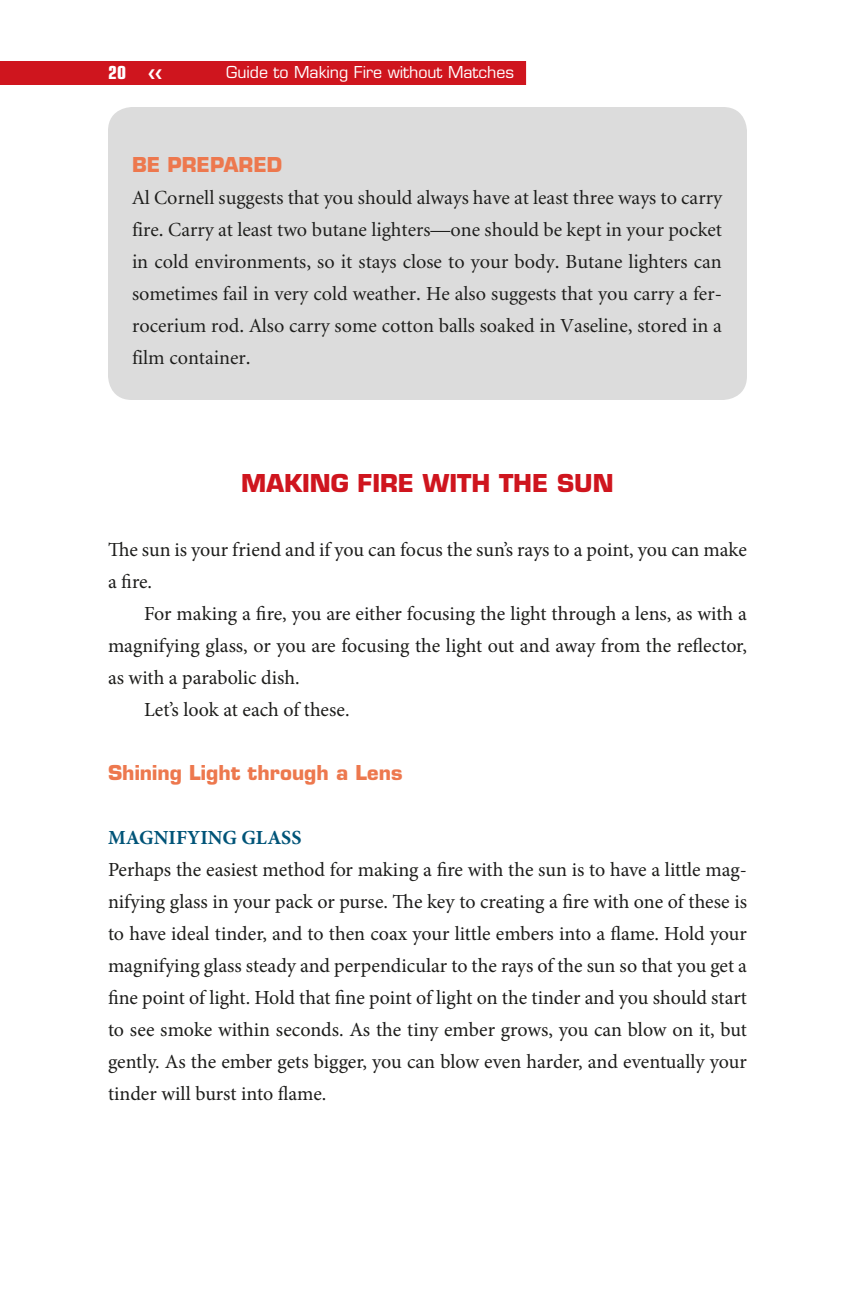
<style>
.page{position:relative;width:864px;height:1296px;background:#fff}
.page>*{position:absolute;margin:0;border:0;box-sizing:border-box;transform-origin:0 0}
.t1{font:700 24px "Eurostile LT Std";color:#cf151e}
.t2{font:20px/32px "Minion Pro";letter-spacing:-.005em;color:#1d1d1b}
.t3{font:20px/32px "Minion";color:#1d1d1b;text-align:justify}
.t4{font:700 20px "Eurostile LT Std";color:#ed784e}
.t5{font:700 20px "Minion Pro";color:#005478}
.t6{font:700 condensed 18px "Eurostile LT Std";color:#fff}
.t7{font:16px "Eurostile LT Std";color:#fff}
</style>
<div class="page">
<div style="left:0;top:61px;width:526px;height:24px;background:#cf151e"></div>
<div style="left:108px;top:107px;width:639px;height:293px;background:#dcdcdc;border-radius:24px"></div>
<p class="t6" style="left:108px;top:62px;width:56px">20 ❮❮</p>
<p class="t7" style="left:226px;top:63px;width:289px">Guide to Making Fire without Matches</p>
<p class="t4" style="left:132px;top:153px;width:152px">BE PREPARED</p>
<p class="t3" style="left:132px;top:183px;width:592px">Al Cornell suggests that you should always have at least three ways to carry fire. Carry at least two butane lighters—one should be kept in your pocket in cold environments, so it stays close to your body. Butane lighters can sometimes fail in very cold weather. He also suggests that you carry a fer&shy;rocerium rod. Also carry some cotton balls soaked in Vaseline, stored in a film container.</p>
<p class="t1" style="left:241px;top:469px;width:374px">MAKING FIRE WITH THE SUN</p>
<p class="t2" style="left:108px;top:534px;width:640px">The sun is your friend and if you can focus the sun’s rays to a point, you can make a fire.</p>
<p class="t2" style="left:144px;top:598px;width:605px">For making a fire, you are either focusing the light through a lens, as with a</p>
<p class="t2" style="left:108px;top:630px;width:641px">magnifying glass, or you are focusing the light out and away from the reflector,</p>
<p class="t2" style="left:108px;top:662px;width:193px">as with a parabolic dish.</p>
<p class="t2" style="left:144px;top:694px;width:207px">Let’s look at each of these.</p>
<p class="t4" style="left:108px;top:761px;width:296px">Shining Light through a Lens</p>
<p class="t5" style="left:108px;top:824px;width:195px">MAGNIFYING GLASS</p>
<p class="t2" style="left:108px;top:854px;width:641px;text-align:justify">Perhaps the easiest method for making a fire with the sun is to have a little mag&shy;nifying glass in your pack or purse. The key to creating a fire with one of these is to have ideal tinder, and to then coax your little embers into a flame. Hold your magnifying glass steady and perpendicular to the rays of the sun so that you get a fine point of light. Hold that fine point of light on the tinder and you should start to see smoke within seconds. As the tiny ember grows, you can blow on it, but gently. As the ember gets bigger, you can blow even harder, and eventually your tinder will burst into flame.</p>
</div>
